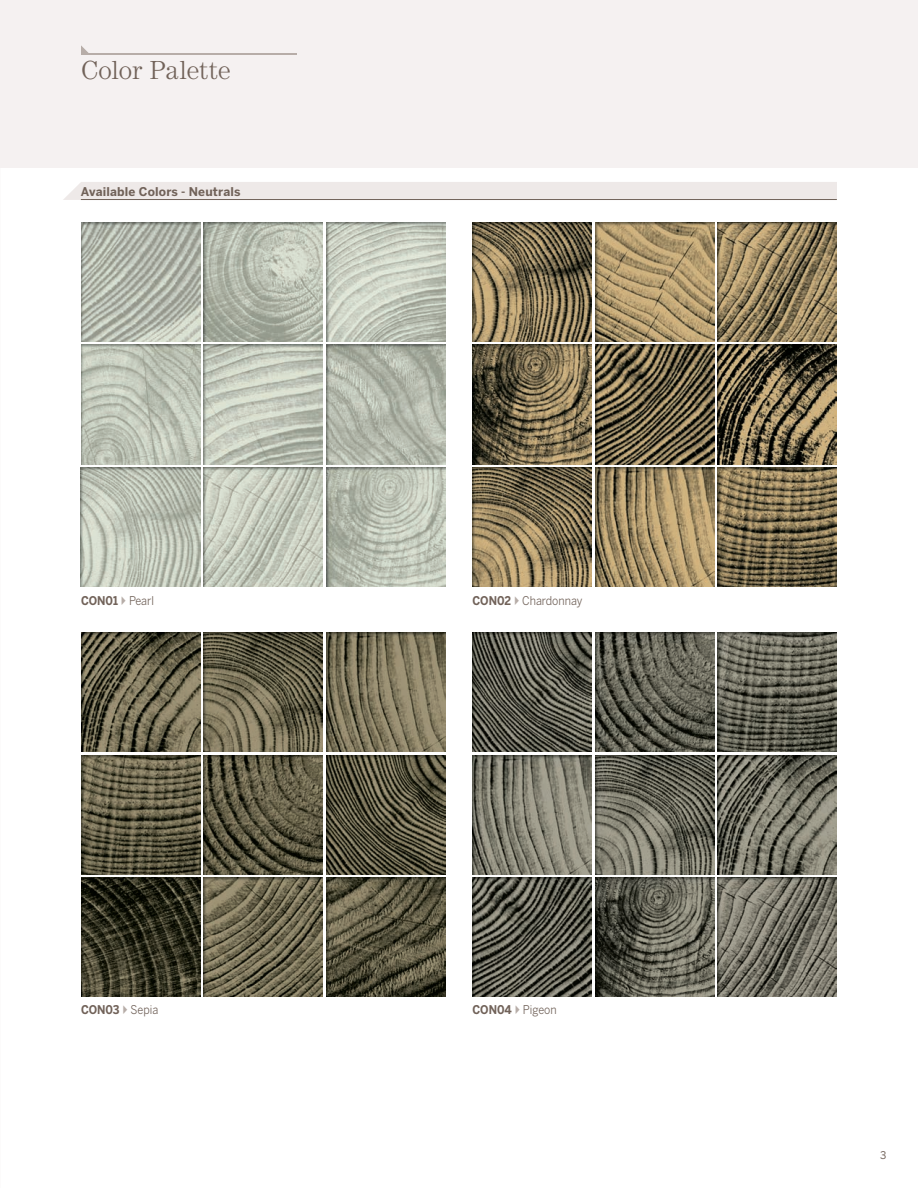
<style>
.page{position:relative;width:918px;height:1188px;background:#fff}
.page>*{position:absolute;margin:0;border:0;box-sizing:border-box;transform-origin:0 0}
.t1{font:300 27px "Century EF";letter-spacing:-.015em;color:#716259}
.t2{font:12px "Benton Sans";color:#716259;scale:.9 1}
.t3{font:700 12px "Benton Sans";letter-spacing:.01em;color:#716259}
.t4{font:700 12px "Benton Sans";letter-spacing:.01em;color:#716259;scale:.9 1}
.t5{font:10.5px "Benton Sans";color:#716259}
.s1{font-weight:400}
.s2{font-weight:700}
</style>
<div class="page">
<div style="left:0;top:0;width:918px;height:168px;background:#f5f1f1"></div>
<div style="left:63px;top:182px;width:774px;height:18px;background:#eee9e8"></div>
<hr style="left:81px;top:199px;width:756px;height:1px;background:#716259">
<img style="left:81px;top:222px;width:119px;height:119px">
<img style="left:81px;top:345px;width:119px;height:119px">
<img style="left:81px;top:467px;width:119px;height:119px">
<img style="left:204px;top:222px;width:119px;height:119px">
<img style="left:204px;top:345px;width:119px;height:119px">
<img style="left:204px;top:467px;width:119px;height:119px">
<img style="left:326px;top:222px;width:119px;height:119px">
<img style="left:326px;top:345px;width:119px;height:119px">
<img style="left:326px;top:467px;width:119px;height:119px">
<img style="left:472px;top:632px;width:120px;height:120px">
<img style="left:472px;top:755px;width:120px;height:119px">
<img style="left:472px;top:877px;width:120px;height:120px">
<img style="left:595px;top:632px;width:119px;height:120px">
<img style="left:595px;top:755px;width:119px;height:119px">
<img style="left:595px;top:877px;width:119px;height:120px">
<img style="left:718px;top:632px;width:119px;height:120px">
<img style="left:718px;top:755px;width:119px;height:119px">
<img style="left:718px;top:877px;width:119px;height:120px">
<img style="left:472px;top:222px;width:120px;height:119px">
<img style="left:472px;top:345px;width:120px;height:119px">
<img style="left:472px;top:467px;width:120px;height:119px">
<img style="left:595px;top:222px;width:119px;height:119px">
<img style="left:595px;top:345px;width:119px;height:119px">
<img style="left:595px;top:467px;width:119px;height:119px">
<img style="left:718px;top:222px;width:119px;height:119px">
<img style="left:718px;top:345px;width:119px;height:119px">
<img style="left:718px;top:467px;width:119px;height:119px">
<img style="left:81px;top:632px;width:119px;height:120px">
<img style="left:81px;top:755px;width:119px;height:119px">
<img style="left:81px;top:877px;width:119px;height:120px">
<img style="left:204px;top:632px;width:119px;height:120px">
<img style="left:204px;top:755px;width:119px;height:119px">
<img style="left:204px;top:877px;width:119px;height:120px">
<img style="left:326px;top:632px;width:120px;height:120px">
<img style="left:326px;top:755px;width:120px;height:119px">
<img style="left:326px;top:877px;width:120px;height:120px">
<hr style="left:81px;top:53px;width:216px;height:1px;background:#b7ada8">
<svg style="left:81px;top:45px;width:8px;height:8px"></svg>
<h1 class="t1" style="left:81px;top:55px;width:152px">Color Palette</h1>
<p class="t3" style="left:81px;top:184px;width:161px">Available Colors - Neutrals</p>
<p class="t4" style="left:81px;top:594px;width:83px">CON01 <span class="s1">Pearl</span></p>
<p class="t4" style="left:81px;top:1002px;width:87px">CON03 <span class="s1">Sepia</span></p>
<p class="t2" style="left:472px;top:594px;width:124px"><span class="s2">CON02</span> Chardonnay</p>
<p class="t2" style="left:472px;top:1002px;width:95px"><span class="s2">CON04</span> Pigeon</p>
<p class="t5" style="left:880px;top:1149px;width:8px">3</p>
</div>
